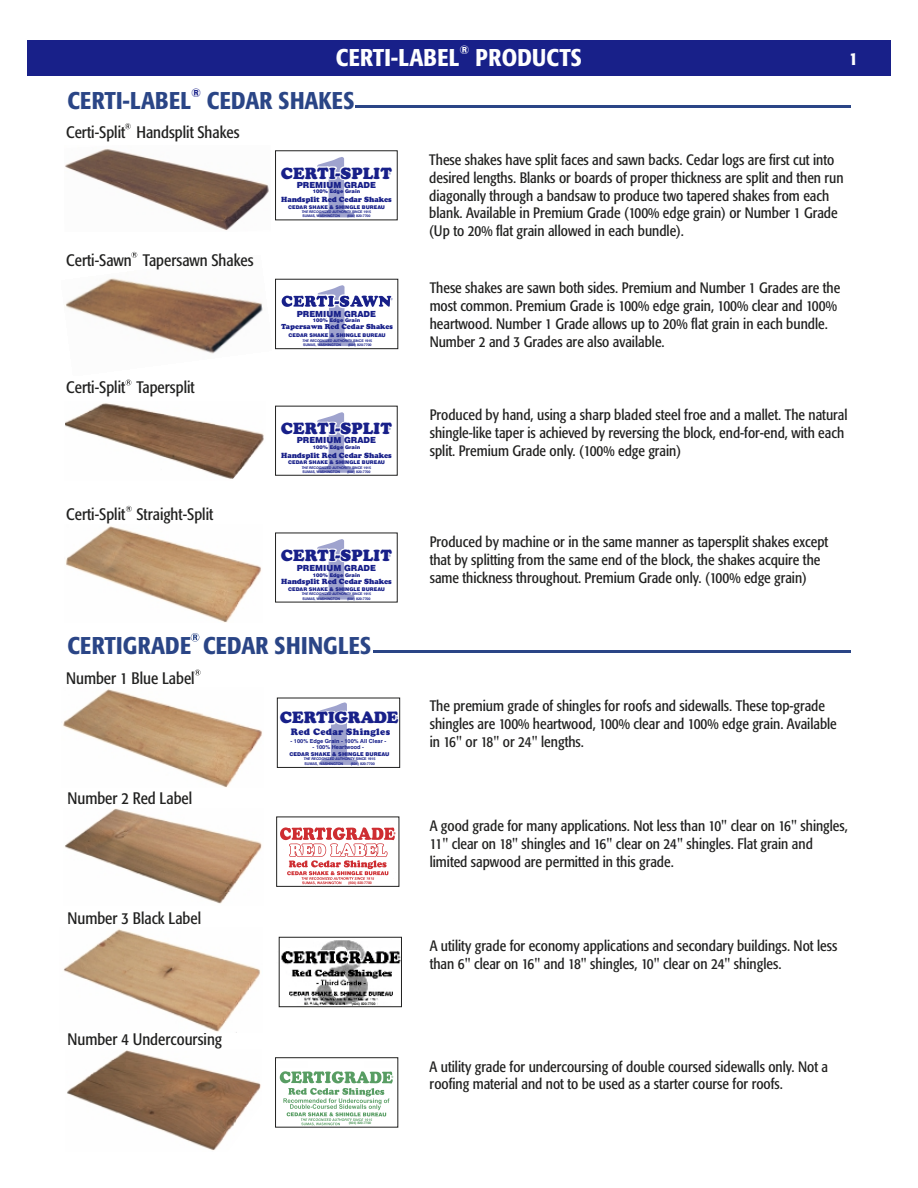
<style>
.page{position:relative;width:918px;height:1188px;background:#fff}
.page>*{position:absolute;margin:0;border:0;box-sizing:border-box;transform-origin:0 0}
.t1{font:500 condensed 24px "Formata";letter-spacing:.01em;color:#2a4586}
.t2{font:500 condensed 24px "Formata";letter-spacing:.01em;color:#fefefe}
.t3{font:500 condensed 18px "Formata";color:#fefefe}
.t4{font:condensed 16.5px "Formata";color:#212120}
.t5{font:900 15.75px "Cooper BT";letter-spacing:-.02em;color:#182089}
.t6{font:900 15.6px "Cooper BT";color:#182089}
.t7{font:condensed 15px/17.9px "Formata";color:#212120}
.t8{font:italic 500 condensed 12px "Formata";color:#fefefe}
.t9{font:italic 500 condensed 12px "Formata";color:#182089}
.t10{font:900 9px "Cooper BT";letter-spacing:.035em;color:#182089}
.t11{font:900 8.4px "Swiss 721 BT";color:#182089}
.t12{font:900 7.2px "Cooper BT";letter-spacing:-.01em;color:#182089}
.t13{font:900 6.9px "Cooper BT";color:#182089}
.t14{font:700 5.55px "Swiss 721 BT";color:#182089}
.t15{font:900 5.25px "Swiss 721 BT";color:#182089}
.t16{font:900 5.1px "Swiss 721 BT";color:#182089}
.t17{font:700 3.75px/4.3px "Swiss 721 BT";letter-spacing:-.04em;color:#182089}
.t18{font:700 3.6px/4.2px "Swiss 721 BT";letter-spacing:-.04em;color:#182089}
.t19{font:700 3.6px "Swiss 721 BT";letter-spacing:-.04em;color:#ce2d31}
.t20{font:700 3.6px "Swiss 721 BT";letter-spacing:-.04em;color:#212120}
.t21{font:700 3.45px "Swiss 721 BT";letter-spacing:-.04em;color:#589d63}
.s1{font-style:italic}
</style>
<div class="page">
<img style="left:63px;top:689px;width:199px;height:98px">
<img style="left:65px;top:149px;width:204px;height:81px">
<img style="left:66px;top:526px;width:195px;height:96px">
<img style="left:67px;top:1050px;width:194px;height:101px">
<div style="left:27px;top:40px;width:864px;height:36px;background:#182089"></div>
<hr style="left:373px;top:650px;width:478px;height:3px;background:#2a4586">
<hr style="left:355px;top:106px;width:495px;height:2px;background:#2a4586">
<img style="left:280px;top:817px;width:120px;height:69px">
<div style="left:276px;top:817px;width:123px;height:70px;border:1px solid #212120"></div>
<img style="left:278px;top:937px;width:122px;height:70px">
<div style="left:279px;top:937px;width:123px;height:70px;border:1px solid #212120"></div>
<img style="left:279px;top:1071px;width:115px;height:54px">
<div style="left:275px;top:1057px;width:123px;height:70px;border:1px solid #212120"></div>
<div style="left:275px;top:279px;width:123px;height:70px;border:1px solid #212120"></div>
<svg style="left:282px;top:285px;width:111px;height:61px"></svg>
<svg style="left:317px;top:157px;width:38px;height:60px"></svg>
<svg style="left:317px;top:412px;width:38px;height:61px"></svg>
<svg style="left:317px;top:539px;width:38px;height:61px"></svg>
<div style="left:277px;top:698px;width:123px;height:70px;border:1px solid #212120"></div>
<svg style="left:320px;top:702px;width:38px;height:63px"></svg>
<div style="left:278px;top:819px;width:32px;height:7px;background:#fefefe"></div>
<div style="left:365px;top:819px;width:32px;height:7px;background:#fefefe"></div>
<div style="left:281px;top:940px;width:32px;height:7px;background:#fefefe"></div>
<div style="left:368px;top:940px;width:32px;height:7px;background:#fefefe"></div>
<img style="left:65px;top:808px;width:197px;height:96px">
<img style="left:65px;top:255px;width:198px;height:99px">
<img style="left:63px;top:929px;width:198px;height:103px">
<img style="left:65px;top:403px;width:199px;height:76px">
<hr style="left:348px;top:881px;width:25px;height:4px;background:#fefefe">
<hr style="left:353px;top:1002px;width:24px;height:4px;background:#fefefe">
<div style="left:346px;top:1121px;width:26px;height:5px;background:#fefefe"></div>
<svg style="left:125px;top:123px;width:6px;height:6px"></svg>
<svg style="left:131px;top:252px;width:6px;height:6px"></svg>
<svg style="left:126px;top:380px;width:5px;height:5px"></svg>
<svg style="left:126px;top:506px;width:6px;height:6px"></svg>
<svg style="left:195px;top:670px;width:6px;height:5px"></svg>
<svg style="left:191px;top:633px;width:8px;height:9px"></svg>
<p class="t8" style="left:459px;top:45px;width:11px">®</p>
<h1 class="t2" style="left:336px;top:48px;width:247px">CERTI-LABEL PRODUCTS</h1>
<p class="t3" style="left:849px;top:51px;width:10px">1</p>
<p class="t9" style="left:191px;top:88px;width:11px">®</p>
<h1 class="t1" style="left:68px;top:91px;width:288px">CERTI-LABEL CEDAR SHAKES</h1>
<p class="t4" style="left:66px;top:125px;width:175px">Certi-Split Handsplit Shakes</p>
<p class="t4" style="left:66px;top:254px;width:189px">Certi-Sawn Tapersawn Shakes</p>
<p class="t6" style="left:281px;top:167px;width:113px">CERTI-SPLIT</p>
<p class="t11" style="left:297px;top:181px;width:81px">PREMIUM GRADE</p>
<p class="t16" style="left:313px;top:190px;width:49px">100% Edge Grain</p>
<p class="t18" style="left:302px;top:210px;width:71px"><span class="s1">THE RECOGNIZED AUTHORITY</span> SINCE 1915<br>SUMAS, WASHINGTON</p>
<p class="t18" style="left:347px;top:214px;width:25px">(604) 820-7700</p>
<p class="t12" style="left:281px;top:197px;width:112px">Handsplit Red Cedar Shakes</p>
<p class="t16" style="left:288px;top:205px;width:98px">CEDAR SHAKE &amp; SHINGLE BUREAU</p>
<p class="t11" style="left:297px;top:311px;width:81px">PREMIUM GRADE</p>
<p class="t16" style="left:313px;top:318px;width:49px">100% Edge Grain</p>
<p class="t13" style="left:281px;top:324px;width:113px">Tapersawn Red Cedar Shakes</p>
<p class="t16" style="left:289px;top:333px;width:99px">CEDAR SHAKE &amp; SHINGLE BUREAU</p>
<p class="t18" style="left:303px;top:339px;width:71px"><span class="s1">THE RECOGNIZED AUTHORITY</span> SINCE 1915<br>SUMAS, WASHINGTON</p>
<p class="t18" style="left:348px;top:343px;width:25px">(604) 820-7700</p>
<p class="t7" style="left:429px;top:152px;width:416px">These shakes have split faces and sawn backs. Cedar logs are first cut into desired lengths. Blanks or boards of proper thickness are split and then run diagonally through a bandsaw to produce two tapered shakes from each blank. Available in Premium Grade (100% edge grain) or Number 1 Grade (Up to 20% flat grain allowed in each bundle).</p>
<p class="t7" style="left:430px;top:280px;width:412px">These shakes are sawn both sides. Premium and Number 1 Grades are the most common. Premium Grade is 100% edge grain, 100% clear and 100% heartwood. Number 1 Grade allows up to 20% flat grain in each bundle.<br>Number 2 and 3 Grades are also available.</p>
<p class="t4" style="left:66px;top:381px;width:130px">Certi-Split Tapersplit</p>
<p class="t4" style="left:66px;top:508px;width:149px">Certi-Split Straight-Split</p>
<p class="t7" style="left:430px;top:408px;width:419px">Produced by hand, using a sharp bladed steel froe and a mallet. The natural shingle-like taper is achieved by reversing the block, end-for-end, with each</p>
<p class="t6" style="left:281px;top:422px;width:113px">CERTI-SPLIT</p>
<p class="t11" style="left:297px;top:437px;width:81px">PREMIUM GRADE</p>
<p class="t16" style="left:313px;top:445px;width:49px">100% Edge Grain</p>
<p class="t12" style="left:281px;top:452px;width:112px">Handsplit Red Cedar Shakes</p>
<p class="t7" style="left:430px;top:443px;width:253px">split. Premium Grade only. (100% edge grain)</p>
<p class="t16" style="left:288px;top:460px;width:98px">CEDAR SHAKE &amp; SHINGLE BUREAU</p>
<p class="t18" style="left:302px;top:466px;width:71px"><span class="s1">THE RECOGNIZED AUTHORITY</span> SINCE 1915<br>SUMAS, WASHINGTON</p>
<p class="t18" style="left:347px;top:470px;width:25px">(604) 820-7700</p>
<p class="t6" style="left:281px;top:549px;width:113px">CERTI-SPLIT</p>
<p class="t11" style="left:297px;top:565px;width:81px">PREMIUM GRADE</p>
<p class="t16" style="left:313px;top:573px;width:49px">100% Edge Grain</p>
<p class="t12" style="left:281px;top:579px;width:112px">Handsplit Red Cedar Shakes</p>
<p class="t16" style="left:288px;top:587px;width:98px">CEDAR SHAKE &amp; SHINGLE BUREAU</p>
<p class="t18" style="left:302px;top:592px;width:71px"><span class="s1">THE RECOGNIZED AUTHORITY</span> SINCE 1915<br>SUMAS, WASHINGTON</p>
<p class="t18" style="left:347px;top:597px;width:25px">(604) 820-7700</p>
<p class="t7" style="left:430px;top:534px;width:400px">Produced by machine or in the same manner as tapersplit shakes except that by splitting from the same end of the block, the shakes acquire the same thickness throughout. Premium Grade only. (100% edge grain)</p>
<h1 class="t1" style="left:68px;top:636px;width:305px">CERTIGRADE CEDAR SHINGLES</h1>
<p class="t4" style="left:66px;top:671px;width:130px">Number 1 Blue Label</p>
<p class="t4" style="left:68px;top:792px;width:126px">Number 2 Red Label</p>
<p class="t4" style="left:68px;top:912px;width:135px">Number 3 Black Label</p>
<p class="t4" style="left:68px;top:1032px;width:156px">Number 4 Undercoursing</p>
<p class="t5" style="left:280px;top:711px;width:120px">CERTIGRADE</p>
<p class="t10" style="left:291px;top:728px;width:101px">Red Cedar Shingles</p>
<p class="t15" style="left:289px;top:752px;width:102px">CEDAR SHAKE &amp; SHINGLE BUREAU</p>
<p class="t17" style="left:304px;top:757px;width:73px"><span class="s1">THE RECOGNIZED AUTHORITY</span> SINCE 1915<br>SUMAS, WASHINGTON</p>
<p class="t17" style="left:351px;top:761px;width:26px">(604) 820-7700</p>
<p class="t14" style="left:290px;top:738px;width:97px">- 100% Edge Grain - 100% All Clear -</p>
<p class="t14" style="left:313px;top:744px;width:53px">- 100% Heartwood -</p>
<p class="t19" style="left:348px;top:881px;width:25px">(604) 820-7700</p>
<p class="t20" style="left:352px;top:1002px;width:25px">(604) 820-7700</p>
<p class="t21" style="left:349px;top:1122px;width:24px">(604) 820-7700</p>
<p class="t7" style="left:430px;top:698px;width:409px">The premium grade of shingles for roofs and sidewalls. These top-grade shingles are 100% heartwood, 100% clear and 100% edge grain. Available in 16" or 18" or 24" lengths.</p>
<p class="t7" style="left:430px;top:818px;width:420px">A good grade for many applications. Not less than 10" clear on 16" shingles,<br>11" clear on 18" shingles and 16" clear on 24" shingles. Flat grain and limited sapwood are permitted in this grade.</p>
<p class="t7" style="left:430px;top:938px;width:409px">A utility grade for economy applications and secondary buildings. Not less than 6" clear on 16" and 18" shingles, 10" clear on 24" shingles.</p>
<p class="t7" style="left:430px;top:1059px;width:400px">A utility grade for undercoursing of double coursed sidewalls only. Not a roofing material and not to be used as a starter course for roofs.</p>
</div>
